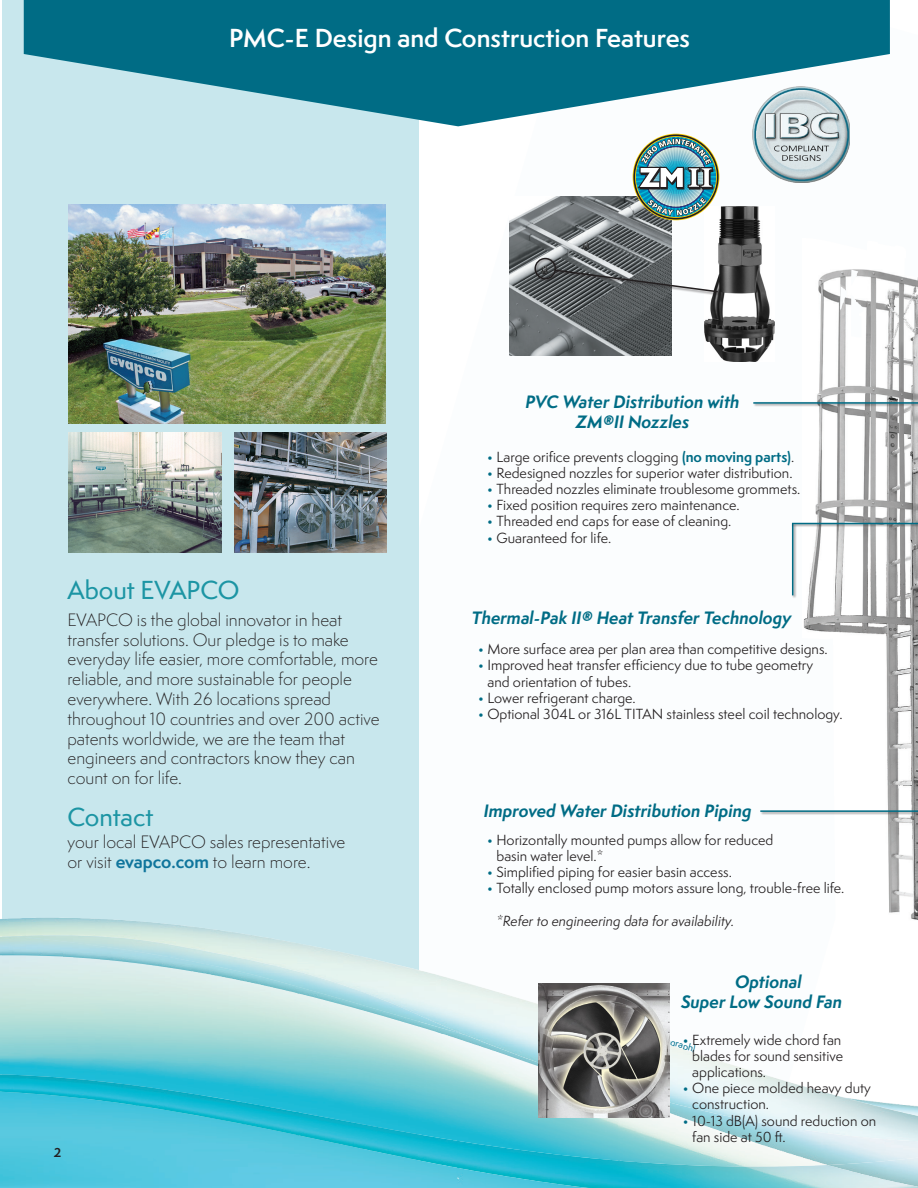
<style>
.page{position:relative;width:918px;height:1188px;background:#fff}
.page>*{position:absolute;margin:0;border:0;box-sizing:border-box;transform-origin:0 0}
.t1{font:600 24px "Semplicita Pro";color:#fff}
.t2{font:500 24px "Semplicita Pro";color:#1c95a4}
.t3{font:300 16.5px/19.8px "Semplicita Pro";color:#231f20}
.t4{font:italic 700 16.5px/19.8px "Semplicita Pro";color:#006c85;text-align:center}
.t5{font:13.5px/16.2px "Semplicita Pro";color:#231f20}
.t6{font:italic 13.5px "Semplicita Pro";color:#231f20}
.t7{font:700 12px "Semplicita Pro";color:#231f20}
.s1{font-weight:700;color:#0f759c}
.s2{color:#006c85}
.s3{font-weight:700;color:#006c85}
</style>
<div class="page">
<div style="left:2px;top:0;width:416px;height:1187px;background:#c8e7ed"></div>
<img style="left:0;top:918px;width:918px;height:221px">
<img style="left:0;top:971px;width:243px;height:217px">
<img style="left:243px;top:1035px;width:214px;height:153px">
<img style="left:457px;top:1087px;width:161px;height:54px">
<img style="left:618px;top:1095px;width:163px;height:46px">
<img style="left:297px;top:1112px;width:162px;height:56px">
<img style="left:457px;top:1141px;width:461px;height:47px">
<img style="left:0;top:1074px;width:138px;height:32px">
<img style="left:135px;top:1086px;width:164px;height:49px">
<img style="left:725px;top:1116px;width:163px;height:49px">
<img style="left:886px;top:1139px;width:32px;height:19px">
<img style="left:591px;top:1085px;width:136px;height:48px">
<img style="left:435px;top:1032px;width:104px;height:55px">
<img style="left:0;top:936px;width:16px;height:35px">
<img style="left:828px;top:1158px;width:90px;height:29px">
<img style="left:16px;top:935px;width:451px;height:100px">
<img style="left:802px;top:269px;width:116px;height:696px">
<svg style="left:24px;top:0;width:866px;height:126px;fill:#006c85"></svg>
<img style="left:68px;top:205px;width:317px;height:218px">
<img style="left:235px;top:433px;width:151px;height:119px">
<img style="left:68px;top:433px;width:154px;height:119px">
<img style="left:539px;top:984px;width:130px;height:134px">
<img style="left:705px;top:207px;width:69px;height:154px">
<img style="left:510px;top:197px;width:162px;height:159px">
<div style="left:534px;top:257px;width:25px;height:26px;background:#231f20;opacity:.5"></div>
<div style="left:534px;top:258px;width:22px;height:21px;border:2px solid #231f20;border-radius:50%"></div>
<div style="left:554px;top:269px;width:167px;height:27px;background:#231f20;opacity:.5"></div>
<svg style="left:553px;top:268px;width:166px;height:25px"></svg>
<div style="left:753px;top:402px;width:165px;height:5px;background:#231f20;opacity:.5"></div>
<hr style="left:753px;top:402px;width:165px;height:2px;background:#006c85">
<div style="left:791px;top:523px;width:6px;height:76px;background:#231f20;opacity:.5"></div>
<hr style="left:792px;top:524px;width:1px;height:71px;background:#006c85">
<div style="left:791px;top:520px;width:127px;height:10px;background:#231f20;opacity:.5"></div>
<hr style="left:792px;top:523px;width:126px;height:1px;background:#006c85">
<div style="left:760px;top:810px;width:158px;height:5px;background:#231f20;opacity:.5"></div>
<hr style="left:760px;top:810px;width:158px;height:2px;background:#006c85">
<img style="left:633px;top:133px;width:86px;height:86px">
<img style="left:752px;top:87px;width:97px;height:96px">
<p class="t1" style="left:229px;top:21px;width:463px">PMC-E Design and Construction Features</p>
<p class="t4" style="left:526px;top:392px;width:216px">PVC Water Distribution with<br>ZM®II Nozzles</p>
<p class="t2" style="left:68px;top:572px;width:174px">About EVAPCO</p>
<p class="t3" style="left:68px;top:610px;width:314px">EVAPCO is the global innovator in heat transfer solutions. Our pledge is to make everyday life easier, more comfortable, more reliable, and more sustainable for people everywhere. With 26 locations spread throughout 10 countries and over 200 active patents worldwide, we are the team that engineers and contractors know they can count on for life.</p>
<p class="t2" style="left:68px;top:800px;width:88px">Contact</p>
<p class="t3" style="left:68px;top:832px;width:280px">your local EVAPCO sales representative</p>
<p class="t3" style="left:68px;top:852px;width:244px">or visit <span class="s1">evapco.com</span> to learn more.</p>
<p class="t7" style="left:54px;top:1143px;width:9px">2</p>
<p class="t5" style="left:487px;top:448px;width:309px"><span class="s2">•</span> Large orifice prevents clogging <span class="s3">(no moving parts)</span>.</p>
<p class="t5" style="left:487px;top:465px;width:307px"><span class="s2">•</span> Redesigned nozzles for superior water distribution.</p>
<p class="t5" style="left:487px;top:481px;width:315px"><span class="s2">•</span> Threaded nozzles eliminate troublesome grommets.</p>
<p class="t5" style="left:487px;top:497px;width:254px"><span class="s2">•</span> Fixed position requires zero maintenance.</p>
<p class="t5" style="left:487px;top:513px;width:246px"><span class="s2">•</span> Threaded end caps for ease of cleaning.</p>
<p class="t5" style="left:487px;top:529px;width:126px"><span class="s2">•</span> Guaranteed for life.</p>
<p class="t4" style="left:472px;top:608px;width:321px">Thermal-Pak II® Heat Transfer Technology</p>
<p class="t5" style="left:478px;top:641px;width:351px"><span class="s2">•</span> More surface area per plan area than competitive designs.</p>
<p class="t5" style="left:478px;top:657px;width:337px"><span class="s2">•</span> Improved heat transfer efficiency due to tube geometry</p>
<p class="t5" style="left:488px;top:673px;width:145px">and orientation of tubes.</p>
<p class="t5" style="left:478px;top:690px;width:159px"><span class="s2">•</span> Lower refrigerant charge.</p>
<p class="t5" style="left:478px;top:706px;width:366px"><span class="s2">•</span> Optional 304L or 316L TITAN stainless steel coil technology.</p>
<p class="t4" style="left:484px;top:800px;width:269px">Improved Water Distribution Piping</p>
<p class="t5" style="left:487px;top:831px;width:288px"><span class="s2">•</span> Horizontally mounted pumps allow for reduced</p>
<p class="t5" style="left:497px;top:848px;width:108px">basin water level.*</p>
<p class="t5" style="left:487px;top:864px;width:247px"><span class="s2">•</span> Simplified piping for easier basin access.</p>
<p class="t5" style="left:487px;top:880px;width:359px"><span class="s2">•</span> Totally enclosed pump motors assure long, trouble-free life.</p>
<p class="t6" style="left:497px;top:911px;width:239px">*Refer to engineering data for availability.</p>
<p class="t4" style="left:735px;top:971px;width:68px">Optional</p>
<p class="t4" style="left:681px;top:991px;width:163px">Super Low Sound Fan</p>
<p class="t5" style="left:683px;top:1031px;width:160px"><span class="s2">•</span> Extremely wide chord fan</p>
<p class="t5" style="left:692px;top:1047px;width:152px">blades for sound sensitive applications.</p>
<p class="t5" style="left:683px;top:1080px;width:190px"><span class="s2">•</span> One piece molded heavy duty</p>
<p class="t5" style="left:692px;top:1096px;width:78px">construction.</p>
<p class="t5" style="left:683px;top:1112px;width:195px"><span class="s2">•</span> 10-13 dB(A) sound reduction on</p>
<p class="t5" style="left:692px;top:1128px;width:95px">fan side at 50 ft.</p>
</div>
